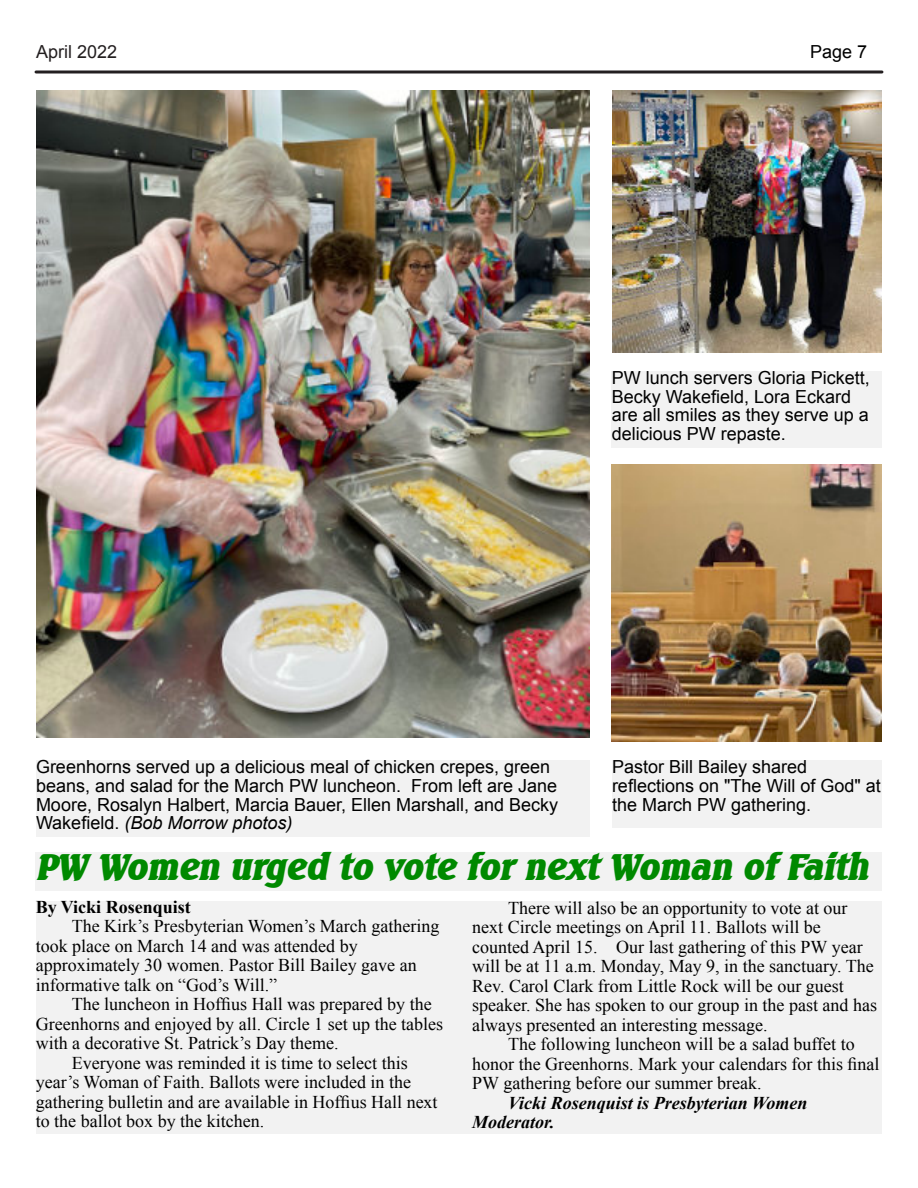
<style>
.page{position:relative;width:918px;height:1188px;background:#fff}
.page>*{position:absolute;margin:0;border:0;box-sizing:border-box;transform-origin:0 0}
.t1{font:italic 36px "Seabird Heavy SF Bold";color:#008900}
.t2{font:18px/19.5px "Times New Roman";color:#000}
.t3{font:18px/18.6px "Arial";color:#000}
.t4{font:italic 700 18px/19.5px "Times New Roman";color:#000}
.t5{font:700 18px "Times New Roman";color:#000}
.t6{font:18px "Arial";color:#231f20}
.s1{font-style:italic}
</style>
<div class="page">
<svg style="left:36px;top:70px;width:846px;height:4px;background:#595657"></svg>
<img style="left:36px;top:90px;width:554px;height:648px">
<img style="left:612px;top:90px;width:270px;height:262px">
<img style="left:612px;top:465px;width:269px;height:276px">
<div style="left:36px;top:761px;width:554px;height:76px;background:#f2f2f2"></div>
<div style="left:36px;top:852px;width:846px;height:39px;background:#f2f2f2"></div>
<div style="left:612px;top:761px;width:270px;height:67px;background:#f2f2f2"></div>
<div style="left:612px;top:371px;width:270px;height:77px;background:#f2f2f2"></div>
<div style="left:36px;top:901px;width:846px;height:233px;background:#f2f2f2"></div>
<p class="t6" style="left:36px;top:45px;width:83px">April 2022</p>
<p class="t3" style="left:810px;top:44px;width:59px">Page 7</p>
<p class="t3" style="left:612px;top:370px;width:260px">PW lunch servers Gloria Pickett,<br>Becky Wakefield, Lora Eckard are all smiles as they serve up a delicious PW repaste.</p>
<p class="t3" style="left:36px;top:759px;width:524px">Greenhorns served up a delicious meal of chicken crepes, green beans, and salad for the March PW luncheon. From left are Jane Moore, Rosalyn Halbert, Marcia Bauer, Ellen Marshall, and Becky Wakefield. <span class="s1">(Bob Morrow photos)</span></p>
<h1 class="t1" style="left:36px;top:852px;width:834px">PW Women urged to vote for next Woman of Faith</h1>
<p class="t3" style="left:612px;top:759px;width:270px">Pastor Bill Bailey shared reflections on "The Will of God" at the March PW gathering.</p>
<p class="t5" style="left:36px;top:901px;width:157px">By Vicki Rosenquist</p>
<p class="t2" style="left:36px;top:918px;width:405px;text-indent:36px">The Kirk’s Presbyterian Women’s March gathering took place on March 14 and was attended by approximately 30 women. Pastor Bill Bailey gave an informative talk on “God’s Will.”</p>
<p class="t2" style="left:72px;top:996px;width:361px">The luncheon in Hoffius Hall was prepared by the</p>
<p class="t2" style="left:36px;top:1016px;width:409px">Greenhorns and enjoyed by all. Circle 1 set up the tables</p>
<p class="t2" style="left:36px;top:1035px;width:304px">with a decorative St. Patrick’s Day theme.</p>
<p class="t2" style="left:72px;top:1055px;width:337px">Everyone was reminded it is time to select this</p>
<p class="t2" style="left:36px;top:1074px;width:377px">year’s Woman of Faith. Ballots were included in the</p>
<p class="t2" style="left:36px;top:1094px;width:403px">gathering bulletin and are available in Hoffius Hall next</p>
<p class="t2" style="left:36px;top:1113px;width:230px">to the ballot box by the kitchen.</p>
<p class="t2" style="left:472px;top:899px;width:406px;text-indent:36px">There will also be an opportunity to vote at our next Circle meetings on April 11. Ballots will be counted April 15. Our last gathering of this PW year will be at 11 a.m. Monday, May 9, in the sanctuary. The Rev. Carol Clark from Little Rock will be our guest speaker. She has spoken to our group in the past and has always presented an interesting message.</p>
<p class="t2" style="left:472px;top:1036px;width:409px;text-indent:36px">The following luncheon will be a salad buffet to honor the Greenhorns. Mark your calendars for this final<br>PW gathering before our summer break.</p>
<p class="t4" style="left:472px;top:1095px;width:337px;text-indent:36px">Vicki Rosenquist is Presbyterian Women<br>Moderator.</p>
</div>
